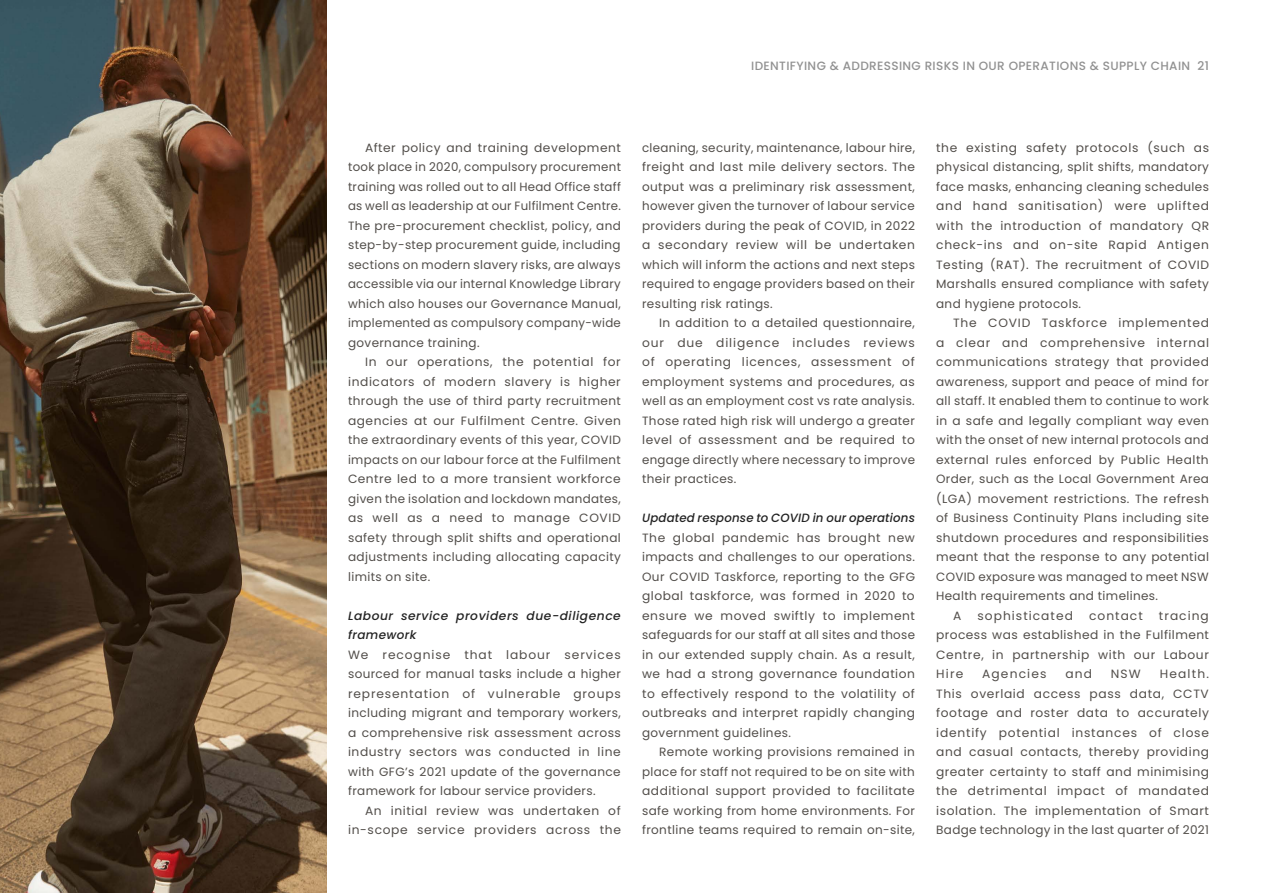
<style>
.page{position:relative;width:1263px;height:893px;background:#fff}
.page>*{position:absolute;margin:0;border:0;box-sizing:border-box;transform-origin:0 0}
.t1{font:12px/19.5px "Poppins";letter-spacing:.03em;color:#524e4a;text-align:justify}
.t2{font:italic 500 12px/19.5px "Poppins";letter-spacing:.03em;color:#232323}
.t3{font:12px/19.5px "Poppins";letter-spacing:.055em;color:#524e4a;text-align:right}
.t4{font:12px "Poppins";letter-spacing:.065em;color:#524e4a}
.t5{font:500 12px "Poppins";letter-spacing:.03em;color:#919191}
.t6{font:12px "Poppins";letter-spacing:.085em;color:#524e4a}
.t7{font:12px "Poppins";letter-spacing:.095em;color:#524e4a}
</style>
<div class="page">
<img style="left:0;top:0;width:327px;height:893px">
<p class="t5" style="left:751px;top:59px;width:459px">IDENTIFYING &amp; ADDRESSING RISKS IN OUR OPERATIONS &amp; SUPPLY CHAIN 21</p>
<p class="t1" style="left:348px;top:138px;width:274px;text-indent:17px">After policy and training development took place in 2020, compulsory procurement training was rolled out to all Head Office staff as well as leadership at our Fulfilment Centre.<br>The pre-procurement checklist, policy, and step-by-step procurement guide, including sections on modern slavery risks, are always accessible via our internal Knowledge Library which also houses our Governance Manual, implemented as compulsory company-wide governance training.</p>
<p class="t1" style="left:348px;top:352px;width:274px;text-indent:17px">In our operations, the potential for indicators of modern slavery is higher through the use of third party recruitment agencies at our Fulfilment Centre. Given the extraordinary events of this year, COVID impacts on our labour force at the Fulfilment Centre led to a more transient workforce given the isolation and lockdown mandates, as well as a need to manage COVID safety through split shifts and operational adjustments including allocating capacity limits on site.</p>
<p class="t2" style="left:348px;top:606px;width:274px">Labour service providers due-diligence framework</p>
<p class="t1" style="left:348px;top:645px;width:274px">We recognise that labour services sourced for manual tasks include a higher representation of vulnerable groups including migrant and temporary workers, a comprehensive risk assessment across industry sectors was conducted in line with GFG’s 2021 update of the governance framework for labour service providers.</p>
<p class="t3" style="left:348px;top:801px;width:274px">An initial review was undertaken of in-scope service providers across the</p>
<p class="t1" style="left:642px;top:138px;width:274px">cleaning, security, maintenance, labour hire, freight and last mile delivery sectors. The output was a preliminary risk assessment, however given the turnover of labour service providers during the peak of COVID, in 2022 a secondary review will be undertaken which will inform the actions and next steps required to engage providers based on their resulting risk ratings.</p>
<p class="t1" style="left:642px;top:313px;width:274px;text-indent:17px">In addition to a detailed questionnaire, our due diligence includes reviews of operating licences, assessment of employment systems and procedures, as well as an employment cost vs rate analysis.<br>Those rated high risk will undergo a greater level of assessment and be required to engage directly where necessary to improve their practices.</p>
<p class="t2" style="left:642px;top:508px;width:274px">Updated response to COVID in our operations</p>
<p class="t1" style="left:642px;top:528px;width:274px">The global pandemic has brought new impacts and challenges to our operations.<br>Our COVID Taskforce, reporting to the GFG global taskforce, was formed in 2020 to ensure we moved swiftly to implement safeguards for our staff at all sites and those in our extended supply chain. As a result, we had a strong governance foundation to effectively respond to the volatility of outbreaks and interpret rapidly changing government guidelines.</p>
<p class="t1" style="left:642px;top:742px;width:274px;text-indent:17px">Remote working provisions remained in place for staff not required to be on site with additional support provided to facilitate safe working from home environments. For frontline teams required to remain on-site,</p>
<p class="t1" style="left:936px;top:138px;width:274px">the existing safety protocols (such as physical distancing, split shifts, mandatory face masks, enhancing cleaning schedules and hand sanitisation) were uplifted with the introduction of mandatory QR check-ins and on-site Rapid Antigen Testing (RAT). The recruitment of COVID Marshalls ensured compliance with safety and hygiene protocols.</p>
<p class="t4" style="left:953px;top:316px;width:257px">The COVID Taskforce implemented</p>
<p class="t4" style="left:936px;top:335px;width:274px">a clear and comprehensive internal</p>
<p class="t1" style="left:936px;top:352px;width:274px">communications strategy that provided</p>
<p class="t1" style="left:936px;top:372px;width:274px">awareness, support and peace of mind for</p>
<p class="t1" style="left:936px;top:391px;width:274px">all staff. It enabled them to continue to work</p>
<p class="t1" style="left:936px;top:411px;width:274px">in a safe and legally compliant way even</p>
<p class="t1" style="left:936px;top:430px;width:274px">with the onset of new internal protocols and</p>
<p class="t1" style="left:936px;top:450px;width:274px">external rules enforced by Public Health</p>
<p class="t1" style="left:936px;top:469px;width:274px">Order, such as the Local Government Area</p>
<p class="t1" style="left:936px;top:489px;width:274px">(LGA) movement restrictions. The refresh</p>
<p class="t1" style="left:936px;top:508px;width:274px">of Business Continuity Plans including site</p>
<p class="t1" style="left:936px;top:528px;width:274px">shutdown procedures and responsibilities</p>
<p class="t1" style="left:936px;top:547px;width:274px">meant that the response to any potential</p>
<p class="t1" style="left:936px;top:567px;width:274px">COVID exposure was managed to meet NSW</p>
<p class="t1" style="left:936px;top:586px;width:223px">Health requirements and timelines.</p>
<p class="t1" style="left:953px;top:606px;width:10px">A</p>
<p class="t6" style="left:977px;top:608px;width:97px">sophisticated</p>
<p class="t6" style="left:1089px;top:608px;width:55px">contact</p>
<p class="t1" style="left:936px;top:606px;width:274px;text-indent:223px">tracing process was established in the Fulfilment Centre, in partnership with our Labour Hire</p>
<p class="t7" style="left:982px;top:667px;width:66px">Agencies</p>
<p class="t1" style="left:1065px;top:664px;width:28px">and</p>
<p class="t1" style="left:1111px;top:664px;width:32px">NSW</p>
<p class="t1" style="left:936px;top:664px;width:274px;text-indent:224px">Health.<br>This overlaid access pass data, CCTV footage and roster data to accurately identify potential instances of close and casual contacts, thereby providing greater certainty to staff and minimising the detrimental impact of mandated isolation. The implementation of Smart Badge technology in the last quarter of 2021</p>
</div>
